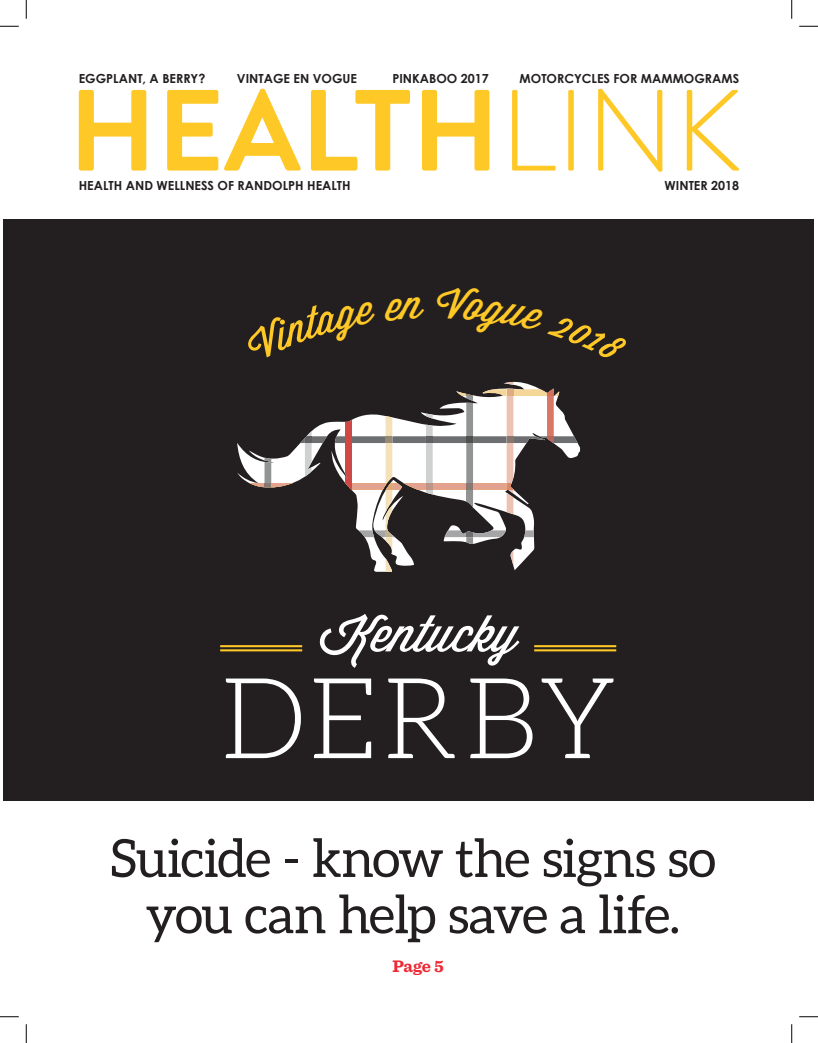
<style>
.page{position:relative;width:818px;height:1043px;background:#fff}
.page>*{position:absolute;margin:0;border:0;box-sizing:border-box;transform-origin:0 0}
.t1{font:300 112.5px "Aleo";letter-spacing:.03em;color:#fff}
.t2{font:52.5px/56.2px "Aleo";letter-spacing:-.02em;color:#231f20;text-align:center}
.t3{font:50px "Wisdom Script AI";color:#fff}
.t4{font:700 17.5px "Sentinel";color:#ee2834}
.t5{font:700 12.5px "Century Gothic";color:#231f20}
</style>
<div class="page">
<div style="left:4px;top:219px;width:810px;height:581px;background:#231f20"></div>
<hr style="left:534px;top:645px;width:82px;height:2px;background:#fec827">
<hr style="left:534px;top:649px;width:82px;height:2px;background:#fec827">
<hr style="left:220px;top:645px;width:82px;height:2px;background:#fec827">
<hr style="left:220px;top:649px;width:82px;height:2px;background:#fec827">
<svg style="left:79px;top:90px;width:67px;height:80px"></svg>
<svg style="left:167px;top:89px;width:134px;height:81px"></svg>
<svg style="left:311px;top:90px;width:99px;height:80px"></svg>
<svg style="left:422px;top:90px;width:67px;height:80px"></svg>
<svg style="left:512px;top:90px;width:43px;height:80px"></svg>
<div style="left:568px;top:90px;width:5px;height:80px;background:#fec827;border-radius:2px"></div>
<svg style="left:598px;top:89px;width:64px;height:83px"></svg>
<svg style="left:686px;top:90px;width:53px;height:80px"></svg>
<svg style="left:237px;top:383px;width:289px;height:189px"></svg>
<svg style="left:385px;top:530px;width:7px;height:7px"></svg>
<div style="left:385px;top:436px;width:7px;height:7px;background:#978a73"></div>
<div style="left:385px;top:389px;width:7px;height:7px;background:#231f20"></div>
<svg style="left:385px;top:483px;width:7px;height:7px"></svg>
<svg style="left:0;top:25px;width:19px;height:2px"></svg>
<svg style="left:799px;top:25px;width:19px;height:2px"></svg>
<svg style="left:0;top:1016px;width:19px;height:1px"></svg>
<svg style="left:799px;top:1016px;width:19px;height:1px"></svg>
<svg style="left:25px;top:0;width:2px;height:19px"></svg>
<svg style="left:25px;top:1024px;width:2px;height:18px"></svg>
<svg style="left:791px;top:0;width:1px;height:19px"></svg>
<svg style="left:791px;top:1024px;width:1px;height:18px"></svg>
<p class="t5" style="left:79px;top:69px;width:128px">EGGPLANT, A BERRY?</p>
<p class="t5" style="left:237px;top:69px;width:121px">VINTAGE EN VOGUE</p>
<p class="t5" style="left:392px;top:69px;width:98px">PINKABOO 2017</p>
<p class="t5" style="left:519px;top:69px;width:221px">MOTORCYCLES FOR MAMMOGRAMS</p>
<p class="t5" style="left:79px;top:176px;width:273px">HEALTH AND WELLNESS OF RANDOLPH HEALTH</p>
<p class="t5" style="left:664px;top:176px;width:76px">WINTER 2018</p>
<p class="t3" style="left:319px;top:595px;width:200px">Kentucky</p>
<p class="t1" style="left:220px;top:657px;width:397px">DERBY</p>
<p class="t2" style="left:110px;top:829px;width:607px">Suicide - know the signs so you can help save a life.</p>
<p class="t4" style="left:392px;top:952px;width:53px">Page 5</p>
</div>
